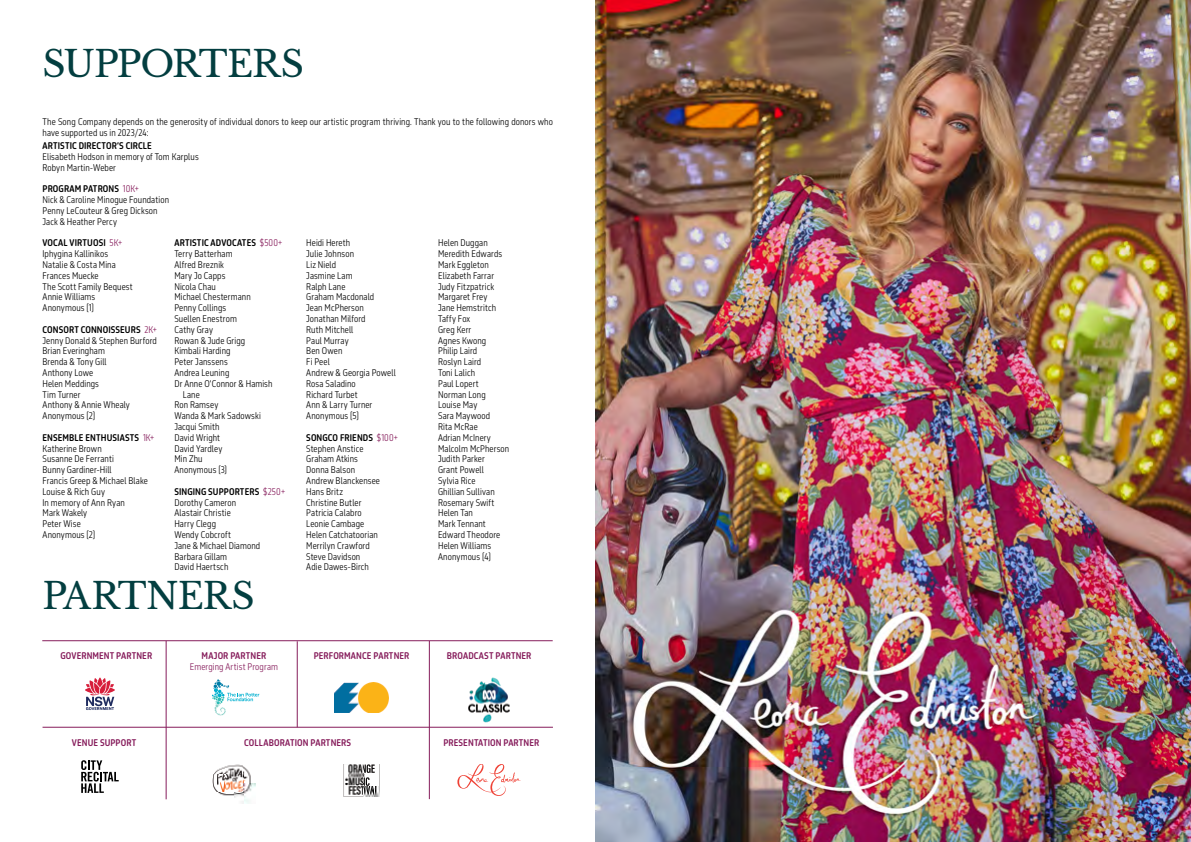
<style>
.page{position:relative;width:1191px;height:842px;background:#fff}
.page>*{position:absolute;margin:0;border:0;box-sizing:border-box;transform-origin:0 0}
.t1{font:36px "Libre Baskerville";letter-spacing:-.03em;color:#033e40}
.t2{font:9px/10.8px "October Condensed TL Light";letter-spacing:.01em;color:#000}
.t3{font:9px "October Condensed TL Bold";letter-spacing:.01em;color:#000}
.t4{font:9px "October Condensed TL Bold";letter-spacing:.01em;color:#861c5b}
.t5{font:9px "October Condensed TL Light";letter-spacing:.01em;color:#861c5b}
.s1{font-family:"October Condensed TL Light";color:#861c5b}
</style>
<div class="page">
<svg style="left:85px;top:678px;width:30px;height:32px"></svg>
<svg style="left:212px;top:679px;width:47px;height:37px"></svg>
<svg style="left:457px;top:764px;width:64px;height:32px"></svg>
<svg style="left:81px;top:760px;width:38px;height:33px"></svg>
<img style="left:334px;top:682px;width:55px;height:31px">
<img style="left:595px;top:0;width:596px;height:842px">
<hr style="left:43px;top:727px;width:510px;height:1px;background:#861c5b">
<img style="left:344px;top:764px;width:35px;height:33px">
<img style="left:212px;top:764px;width:32px;height:28px">
<img style="left:244px;top:767px;width:11px;height:37px">
<img style="left:218px;top:792px;width:17px;height:6px">
<svg style="left:235px;top:792px;width:9px;height:12px"></svg>
<hr style="left:42px;top:640px;width:511px;height:1px;background:#861c5b">
<hr style="left:166px;top:641px;width:1px;height:158px;background:#861c5b">
<hr style="left:297px;top:641px;width:1px;height:86px;background:#861c5b">
<hr style="left:429px;top:641px;width:1px;height:158px;background:#861c5b">
<img style="left:468px;top:678px;width:42px;height:45px">
<h1 class="t1" style="left:43px;top:43px;width:263px">SUPPORTERS</h1>
<p class="t2" style="left:43px;top:117px;width:512px">The Song Company depends on the generosity of individual donors to keep our artistic program thriving. Thank you to the following donors who have supported us in 2023/24:</p>
<p class="t3" style="left:43px;top:140px;width:111px">ARTISTIC DIRECTOR’S CIRCLE</p>
<p class="t2" style="left:43px;top:152px;width:158px">Elisabeth Hodson in memory of Tom Karplus<br>Robyn Martin-Weber</p>
<p class="t3" style="left:43px;top:183px;width:98px">PROGRAM PATRONS <span class="s1">10K+</span></p>
<p class="t2" style="left:43px;top:195px;width:128px">Nick &amp; Caroline Minogue Foundation<br>Penny LeCouteur &amp; Greg Dickson<br>Jack &amp; Heather Percy</p>
<p class="t3" style="left:43px;top:237px;width:81px">VOCAL VIRTUOSI <span class="s1">5K+</span></p>
<p class="t2" style="left:43px;top:249px;width:92px">Iphygina Kallinikos<br>Natalie &amp; Costa Mina<br>Frances Muecke<br>The Scott Family Bequest<br>Annie Williams<br>Anonymous (1)</p>
<p class="t3" style="left:43px;top:323px;width:116px">CONSORT CONNOISSEURS <span class="s1">2K+</span></p>
<p class="t2" style="left:43px;top:335px;width:116px">Jenny Donald &amp; Stephen Burford<br>Brian Everingham<br>Brenda &amp; Tony Gill<br>Anthony Lowe<br>Helen Meddings<br>Tim Turner<br>Anthony &amp; Annie Whealy<br>Anonymous (2)</p>
<p class="t3" style="left:43px;top:431px;width:113px">ENSEMBLE ENTHUSIASTS <span class="s1">1K+</span></p>
<p class="t2" style="left:43px;top:443px;width:107px">Katherine Brown<br>Susanne De Ferranti<br>Bunny Gardiner-Hill<br>Francis Greep &amp; Michael Blake<br>Louise &amp; Rich Guy<br>In memory of Ann Ryan<br>Mark Wakely<br>Peter Wise<br>Anonymous (2)</p>
<p class="t3" style="left:174px;top:237px;width:109px">ARTISTIC ADVOCATES <span class="s1">$500+</span></p>
<p class="t2" style="left:174px;top:249px;width:60px">Terry Batterham</p>
<p class="t2" style="left:174px;top:260px;width:51px">Alfred Breznik</p>
<p class="t2" style="left:174px;top:270px;width:53px">Mary Jo Capps</p>
<p class="t2" style="left:174px;top:281px;width:43px">Nicola Chau</p>
<p class="t2" style="left:174px;top:292px;width:78px">Michael Chestermann</p>
<p class="t2" style="left:174px;top:303px;width:53px">Penny Collings</p>
<p class="t2" style="left:174px;top:314px;width:64px">Suellen Enestrom</p>
<p class="t2" style="left:174px;top:324px;width:40px">Cathy Gray</p>
<p class="t2" style="left:174px;top:335px;width:72px">Rowan &amp; Jude Grigg</p>
<p class="t2" style="left:174px;top:346px;width:58px">Kimbali Harding</p>
<p class="t2" style="left:174px;top:357px;width:55px">Peter Janssens</p>
<p class="t2" style="left:174px;top:368px;width:56px">Andrea Leuning</p>
<p class="t2" style="left:174px;top:378px;width:100px">Dr Anne O’Connor &amp; Hamish</p>
<p class="t2" style="left:183px;top:389px;width:18px">Lane</p>
<p class="t2" style="left:174px;top:400px;width:45px">Ron Ramsey</p>
<p class="t2" style="left:174px;top:411px;width:88px">Wanda &amp; Mark Sadowski</p>
<p class="t2" style="left:174px;top:422px;width:47px">Jacqui Smith</p>
<p class="t2" style="left:174px;top:432px;width:47px">David Wright</p>
<p class="t2" style="left:174px;top:443px;width:49px">David Yardley</p>
<p class="t2" style="left:174px;top:454px;width:30px">Min Zhu</p>
<p class="t2" style="left:174px;top:465px;width:54px">Anonymous (3)</p>
<p class="t3" style="left:174px;top:485px;width:112px">SINGING SUPPORTERS <span class="s1">$250+</span></p>
<p class="t2" style="left:174px;top:497px;width:87px">Dorothy Cameron<br>Alastair Christie<br>Harry Clegg<br>Wendy Cobcroft<br>Jane &amp; Michael Diamond<br>Barbara Gillam<br>David Haertsch</p>
<h1 class="t1" style="left:43px;top:574px;width:214px">PARTNERS</h1>
<p class="t4" style="left:60px;top:650px;width:93px">GOVERNMENT PARTNER</p>
<p class="t4" style="left:202px;top:650px;width:66px">MAJOR PARTNER</p>
<p class="t5" style="left:190px;top:661px;width:90px">Emerging Artist Program</p>
<p class="t2" style="left:306px;top:238px;width:91px">Heidi Hereth<br>Julie Johnson<br>Liz Nield<br>Jasmine Lam<br>Ralph Lane<br>Graham Macdonald<br>Jean McPherson<br>Jonathan Milford<br>Ruth Mitchell<br>Paul Murray<br>Ben Owen<br>Fi Peel<br>Andrew &amp; Georgia Powell<br>Rosa Saladino<br>Richard Turbet<br>Ann &amp; Larry Turner<br>Anonymous (5)</p>
<p class="t3" style="left:306px;top:431px;width:93px">SONGCO FRIENDS <span class="s1">$100+</span></p>
<p class="t2" style="left:306px;top:443px;width:75px">Stephen Anstice<br>Graham Atkins<br>Donna Balson<br>Andrew Blanckensee<br>Hans Britz<br>Christine Butler<br>Patricia Calabro<br>Leonie Cambage<br>Helen Catchatoorian<br>Merrilyn Crawford<br>Steve Davidson<br>Adie Dawes-Birch</p>
<p class="t2" style="left:438px;top:238px;width:73px">Helen Duggan<br>Meredith Edwards<br>Mark Eggleton<br>Elizabeth Farrar<br>Judy Fitzpatrick<br>Margaret Frey<br>Jane Hemstritch<br>Taffy Fox<br>Greg Kerr<br>Agnes Kwong<br>Philip Laird<br>Roslyn Laird<br>Toni Lalich<br>Paul Lopert<br>Norman Long<br>Louise May<br>Sara Maywood<br>Rita McRae<br>Adrian McInery<br>Malcolm McPherson<br>Judith Parker<br>Grant Powell<br>Sylvia Rice<br>Ghillian Sullivan<br>Rosemary Swift<br>Helen Tan<br>Mark Tennant<br>Edward Theodore<br>Helen Williams<br>Anonymous (4)</p>
<p class="t4" style="left:314px;top:650px;width:97px">PERFORMANCE PARTNER</p>
<p class="t4" style="left:447px;top:650px;width:86px">BROADCAST PARTNER</p>
<p class="t4" style="left:72px;top:737px;width:66px">VENUE SUPPORT</p>
<p class="t4" style="left:244px;top:737px;width:108px">COLLABORATION PARTNERS</p>
<p class="t4" style="left:443px;top:737px;width:97px">PRESENTATION PARTNER</p>
</div>
